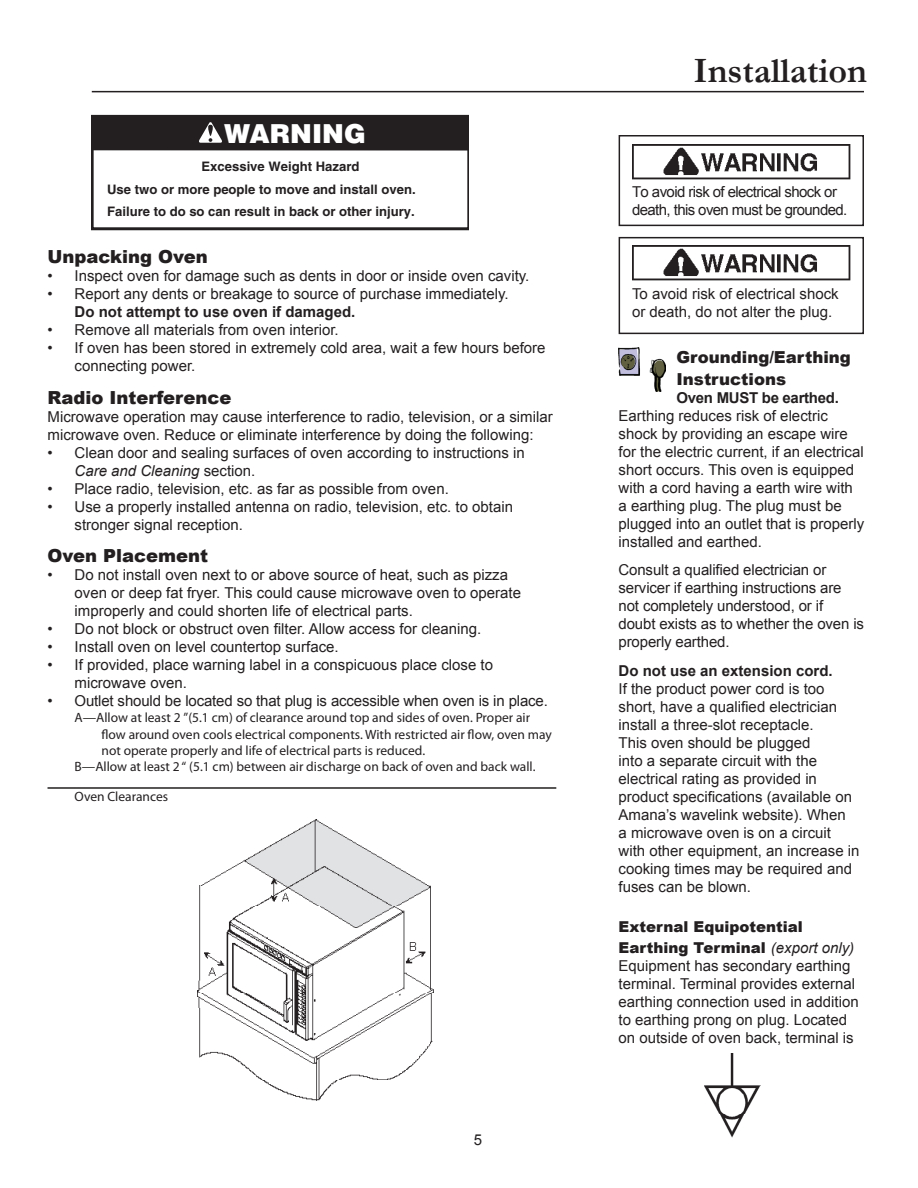
<style>
.page{position:relative;width:918px;height:1188px;background:#fff}
.page>*{position:absolute;margin:0;border:0;box-sizing:border-box;transform-origin:0 0}
.t1{font:700 36px "Garamond";color:#231f20}
.t2{font:900 26.25px "Helvetica";color:#fff}
.t3{font:900 18px "Arial";color:#231f20}
.t4{font:900 16.5px/21.6px "Arial";color:#231f20}
.t5{font:15px/18px "Arial";color:#231f20}
.t6{font:15px/18px "Arial";letter-spacing:-.04em;color:#231f20}
.t7{font:700 15px "Arial";color:#231f20}
.t8{font:900 15px/21.6px "Arial";color:#231f20}
.t9{font:700 15px "Arial";letter-spacing:-.02em;color:#231f20}
.t10{font:13.5px "Myriad Pro";color:#231f20}
.t11{font:700 13.05px/22.5px "Helvetica";color:#231f20}
.s1{font-style:italic}
.s2{font-weight:400;font-style:italic}
</style>
<div class="page">
<div style="left:619px;top:237px;width:245px;height:97px;border:2px solid #231f20"></div>
<img style="left:632px;top:246px;width:218px;height:35px">
<hr style="left:48px;top:787px;width:508px;height:2px;background:#231f20">
<img style="left:632px;top:145px;width:218px;height:34px">
<img style="left:197px;top:819px;width:237px;height:281px">
<img style="left:619px;top:348px;width:47px;height:44px">
<div style="left:619px;top:135px;width:245px;height:91px;border:2px solid #231f20"></div>
<img style="left:704px;top:1054px;width:57px;height:83px">
<hr style="left:92px;top:91px;width:772px;height:1px;background:#231f20">
<svg style="left:92px;top:115px;width:377px;height:115px"></svg>
<h2 class="t2" style="left:224px;top:116px;width:143px">WARNING</h2>
<p class="t11" style="left:107px;top:155px;width:310px;text-indent:94px">Excessive Weight Hazard<br>Use two or more people to move and install oven.<br>Failure to do so can result in back or other injury.</p>
<p class="t3" style="left:48px;top:244px;width:162px">Unpacking Oven</p>
<p class="t5" style="left:48px;top:267px;width:483px">• Inspect oven for damage such as dents in door or inside oven cavity.</p>
<p class="t5" style="left:48px;top:285px;width:463px">• Report any dents or breakage to source of purchase immediately.</p>
<p class="t7" style="left:75px;top:302px;width:282px">Do not attempt to use oven if damaged.</p>
<p class="t5" style="left:48px;top:321px;width:293px">• Remove all materials from oven interior.</p>
<p class="t5" style="left:75px;top:339px;width:473px;text-indent:-27px">• If oven has been stored in extremely cold area, wait a few hours before connecting power.</p>
<p class="t3" style="left:48px;top:384px;width:186px">Radio Interference</p>
<p class="t5" style="left:48px;top:408px;width:507px">Microwave operation may cause interference to radio, television, or a similar microwave oven. Reduce or eliminate interference by doing the following:</p>
<p class="t5" style="left:75px;top:444px;width:452px;text-indent:-27px">• Clean door and sealing surfaces of oven according to instructions in<br><span class="s1">Care and Cleaning</span> section.</p>
<p class="t5" style="left:48px;top:480px;width:403px">• Place radio, television, etc. as far as possible from oven.</p>
<p class="t5" style="left:75px;top:498px;width:440px;text-indent:-27px">• Use a properly installed antenna on radio, television, etc. to obtain stronger signal reception.</p>
<p class="t3" style="left:48px;top:543px;width:162px">Oven Placement</p>
<p class="t5" style="left:75px;top:566px;width:448px;text-indent:-27px">• Do not install oven next to or above source of heat, such as pizza oven or deep fat fryer. This could cause microwave oven to operate improperly and could shorten life of electrical parts.</p>
<p class="t5" style="left:48px;top:620px;width:435px">• Do not block or obstruct oven filter. Allow access for cleaning.</p>
<p class="t5" style="left:48px;top:638px;width:293px">• Install oven on level countertop surface.</p>
<p class="t5" style="left:75px;top:656px;width:420px;text-indent:-27px">• If provided, place warning label in a conspicuous place close to microwave oven.</p>
<p class="t5" style="left:48px;top:692px;width:502px">• Outlet should be located so that plug is accessible when oven is in place.</p>
<p class="t10" style="left:75px;top:710px;width:457px">A—Allow at least 2 ”(5.1 cm) of clearance around top and sides of oven. Proper air</p>
<p class="t10" style="left:102px;top:726px;width:452px">flow around oven cools electrical components. With restricted air flow, oven may</p>
<p class="t10" style="left:102px;top:742px;width:325px">not operate properly and life of electrical parts is reduced.</p>
<p class="t10" style="left:75px;top:758px;width:462px">B—Allow at least 2 “ (5.1 cm) between air discharge on back of oven and back wall.</p>
<p class="t10" style="left:75px;top:788px;width:95px">Oven Clearances</p>
<p class="t5" style="left:474px;top:1131px;width:10px">5</p>
<h1 class="t1" style="left:693px;top:46px;width:175px">Installation</h1>
<p class="t6" style="left:632px;top:183px;width:217px">To avoid risk of electrical shock or death, this oven must be grounded.</p>
<p class="t5" style="left:632px;top:284px;width:208px">To avoid risk of electrical shock or death, do not alter the plug.</p>
<p class="t4" style="left:676px;top:346px;width:176px">Grounding/Earthing<br>Instructions</p>
<p class="t9" style="left:676px;top:387px;width:164px">Oven MUST be earthed.</p>
<p class="t5" style="left:619px;top:406px;width:247px">Earthing reduces risk of electric shock by providing an escape wire for the electric current, if an electrical short occurs. This oven is equipped with a cord having a earth wire with a earthing plug. The plug must be plugged into an outlet that is properly installed and earthed.</p>
<p class="t5" style="left:619px;top:561px;width:247px">Consult a qualified electrician or servicer if earthing instructions are not completely understood, or if<br>doubt exists as to whether the oven is properly earthed.</p>
<p class="t7" style="left:619px;top:661px;width:216px">Do not use an extension cord.</p>
<p class="t5" style="left:619px;top:680px;width:242px">If the product power cord is too short, have a qualified electrician install a three-slot receptacle.<br>This oven should be plugged<br>into a separate circuit with the electrical rating as provided in product specifications (available on<br>Amana’s wavelink website). When<br>a microwave oven is on a circuit with other equipment, an increase in cooking times may be required and fuses can be blown.</p>
<p class="t8" style="left:619px;top:915px;width:237px">External Equipotential<br>Earthing Terminal <span class="s2">(export only)</span></p>
<p class="t5" style="left:619px;top:957px;width:242px">Equipment has secondary earthing terminal. Terminal provides external earthing connection used in addition to earthing prong on plug. Located on outside of oven back, terminal is</p>
</div>
